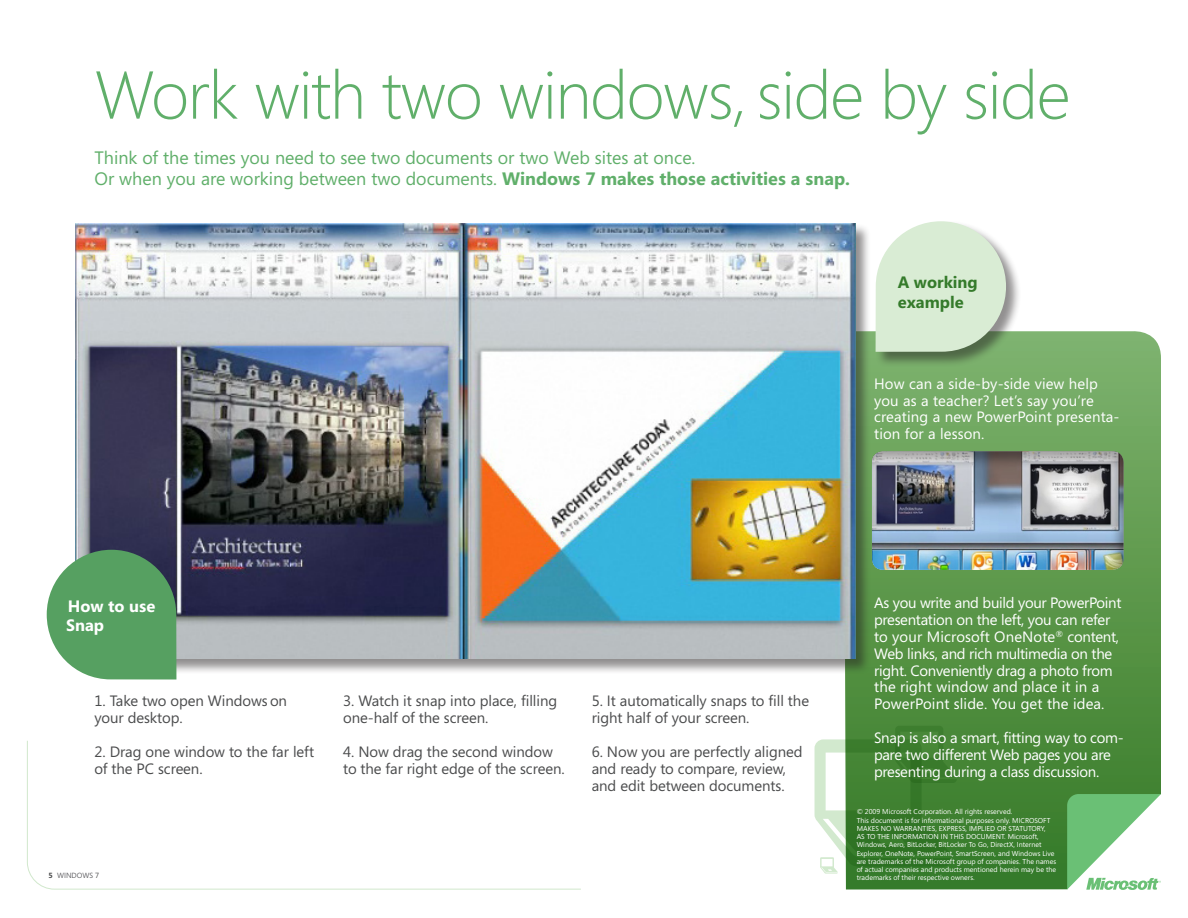
<style>
.page{position:relative;width:1188px;height:918px;background:#fff}
.page>*{position:absolute;margin:0;border:0;box-sizing:border-box;transform-origin:0 0}
.t1{font:300 67.5px "Segoe";letter-spacing:-.02em;color:#60af6a}
.t2{font:18px "Segoe";color:#60af6a}
.t3{font:700 16.5px "Segoe";color:#357b2b}
.t4{font:700 16.5px "Segoe";color:#fff}
.t5{font:15px/16.8px "Segoe";letter-spacing:-.005em;color:#4b4c4d}
.t6{font:15px/16.8px "Segoe";letter-spacing:-.02em;color:#fff}
.t7{font:15px/16.8px "Segoe";letter-spacing:.01em;color:#fff}
.t8{font:7.5px "Segoe";color:#636366}
.t9{font:7.2px/8.2px "Segoe";color:#fff}
.s1{font-weight:700}
.s2{font-weight:700;color:#4b4c4d}
.s3{color:#4b4c4d}
</style>
<div class="page">
<svg style="left:845px;top:331px;width:316px;height:559px;background:#5a964a"></svg>
<svg style="left:27px;top:740px;width:554px;height:150px"></svg>
<svg style="left:996px;top:741px;width:14px;height:11px"></svg>
<div style="left:76px;top:224px;width:796px;height:451px;background:#231f20;opacity:.5"></div>
<img style="left:76px;top:224px;width:779px;height:435px">
<svg style="left:815px;top:726px;width:142px;height:148px;background:#609656"></svg>
<svg style="left:47px;top:550px;width:129px;height:130px;background:#65a370"></svg>
<div style="left:872px;top:449px;width:254px;height:122px;background:#231f20;opacity:.4"></div>
<svg style="left:1050px;top:781px;width:111px;height:109px"></svg>
<div style="left:875px;top:221px;width:147px;height:147px;background:#231f20;opacity:.5"></div>
<svg style="left:876px;top:221px;width:130px;height:131px;background:#d6e8d2"></svg>
<p class="t1" style="left:94px;top:56px;width:978px">Work with two windows, side by side</p>
<p class="t2" style="left:94px;top:147px;width:603px">Think of the times you need to see two documents or two Web sites at once.</p>
<p class="t2" style="left:94px;top:168px;width:757px">Or when you are working between two documents. <span class="s1">Windows 7 makes those activities a snap.</span></p>
<p class="t3" style="left:898px;top:273px;width:81px">A working</p>
<p class="t3" style="left:898px;top:293px;width:67px">example</p>
<p class="t7" style="left:874px;top:375px;width:225px">How can a side-by-side view help</p>
<p class="t7" style="left:874px;top:392px;width:221px">you as a teacher? Let’s say you’re</p>
<p class="t7" style="left:874px;top:409px;width:247px">creating a new PowerPoint presenta&shy;tion for a lesson.</p>
<p class="t4" style="left:68px;top:597px;width:89px">How to use</p>
<p class="t4" style="left:66px;top:616px;width:39px">Snap</p>
<p class="t5" style="left:94px;top:693px;width:194px">1. Take two open Windows on</p>
<p class="t5" style="left:94px;top:709px;width:90px">your desktop.</p>
<p class="t5" style="left:94px;top:743px;width:221px">2. Drag one window to the far left of the PC screen.</p>
<p class="t5" style="left:343px;top:693px;width:216px">3. Watch it snap into place, filling one-half of the screen.</p>
<p class="t5" style="left:343px;top:743px;width:223px">4. Now drag the second window to the far right edge of the screen.</p>
<p class="t5" style="left:592px;top:693px;width:219px">5. It automatically snaps to fill the right half of your screen.</p>
<p class="t5" style="left:592px;top:743px;width:212px">6. Now you are perfectly aligned and ready to compare, review, and edit between documents.</p>
<p class="t8" style="left:49px;top:871px;width:52px"><span class="s2">5</span> Win dows <span class="s3">7</span></p>
<p class="t6" style="left:874px;top:594px;width:249px">As you write and build your PowerPoint presentation on the left, you can refer</p>
<p class="t6" style="left:874px;top:628px;width:246px">to your Microsoft OneNote<sup>®</sup> content, Web links, and rich multimedia on the right. Conveniently drag a photo from the right window and place it in a</p>
<p class="t7" style="left:874px;top:696px;width:232px">PowerPoint slide. You get the idea.</p>
<p class="t6" style="left:874px;top:729px;width:251px">Snap is also a smart, fitting way to com&shy;pare two different Web pages you are presenting during a class discussion.</p>
<p class="t9" style="left:857px;top:808px;width:157px">© 2009 Microsoft Corporation. All rights reserved.</p>
<p class="t9" style="left:857px;top:816px;width:178px">This document is for informational purposes only. MICROSO</p>
<p class="t9" style="left:857px;top:816px;width:201px;text-indent:187px">FT MAKES NO WARRANTI ES, EXPRESS, I MPLI ED OR STATUTORY,<br>AS TO THE I NFORMATION I N THIS DOCUMENT. Microsoft, Windows, Aero, BitLocker, BitLocker To Go, DirectX, I nternet Explorer, OneNote, PowerPoint, SmartScreen, and Windows Live are trademarks of the Microsoft group of companies. The names of actual companies and products mentioned herein may be the trademarks of their respective owners.</p>
</div>
